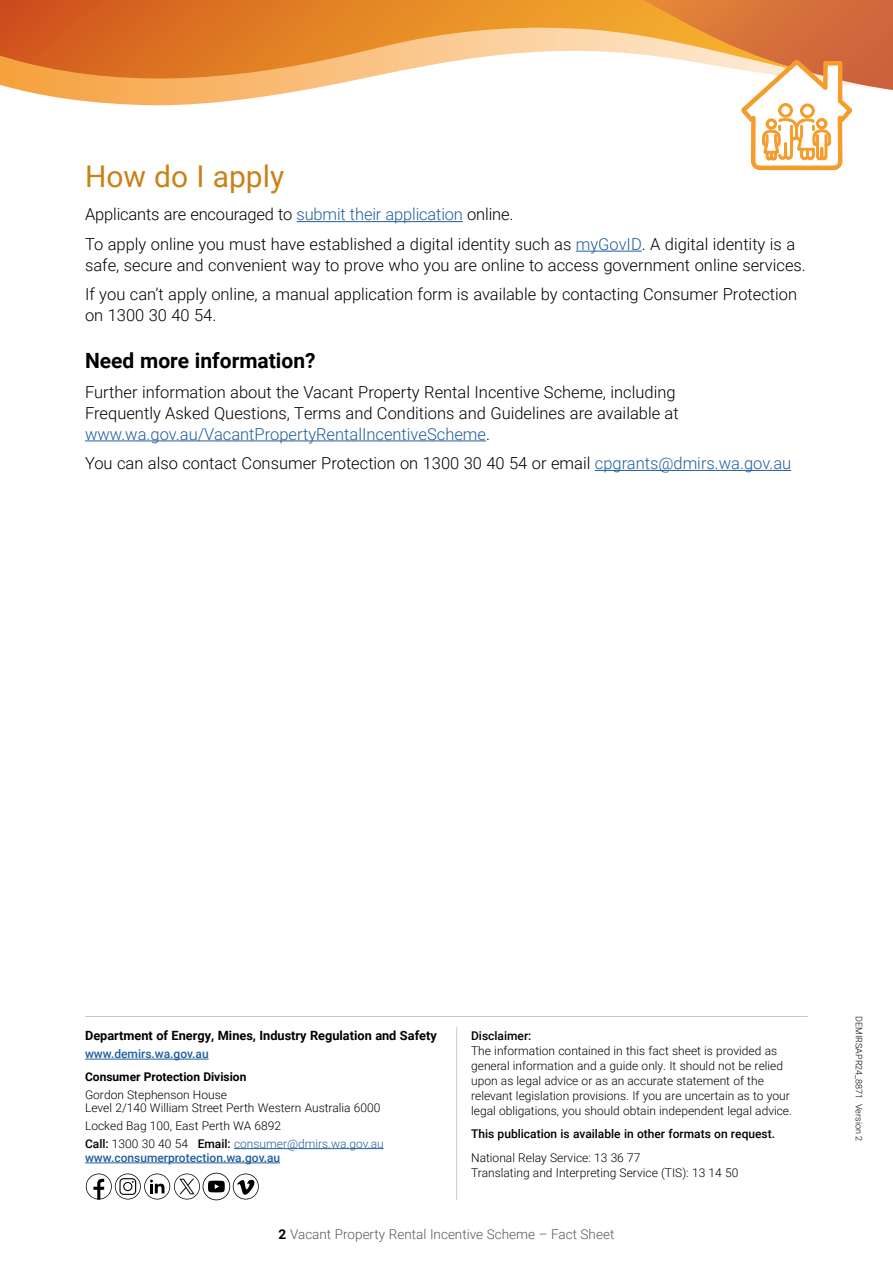
<style>
.page{position:relative;width:893px;height:1263px;background:#fff}
.page>*{position:absolute;margin:0;border:0;box-sizing:border-box;transform-origin:0 0}
.CP_H1_Property_Orange{font:30px "Roboto";color:#ca8217}
.CP_H2{font:700 21px "Roboto";color:#000}
.CP_body{font:300 16.5px/21px "Roboto";color:#000}
.t1{font:300 13.5px "Roboto";color:#58595b}
.contact_block_back_page{font:700 12.75px "Roboto";color:#000}
.contact_block_back_page-2{font:300 12px/15px "Roboto";color:#000}
.contact_block_back_page-3{font:500 12px "Roboto";color:#215e9e}
.contact_block_back_page-4{font:500 12px "Roboto";color:#000}
.contact_block_back_page-5{font:300 12px "Roboto";color:#215e9e}
.contact_block_back_page-6{font:700 12px "Roboto";color:#000}
.t2{font:300 9px "Roboto";color:#000}
.s1{color:#215e9e}
.s2{font-weight:500;color:#000}
.s3{color:#000}
.s4{font-weight:500}
.s5{font-weight:700;color:#000}
</style>
<div class="page">
<svg style="left:24px;top:91px;width:274px;height:14px"></svg>
<svg style="left:0;top:0;width:564px;height:91px;background:#e89752"></svg>
<hr style="left:297px;top:221px;width:166px;height:1px;background:#215e9e">
<hr style="left:576px;top:251px;width:66px;height:1px;background:#215e9e">
<hr style="left:85px;top:440px;width:401px;height:1px;background:#215e9e">
<hr style="left:595px;top:470px;width:196px;height:1px;background:#215e9e">
<svg style="left:564px;top:0;width:329px;height:171px"></svg>
<hr style="left:85px;top:1016px;width:723px;height:1px;background:#c7c8ca">
<hr style="left:85px;top:1059px;width:124px;height:1px;background:#215e9e">
<hr style="left:234px;top:1148px;width:150px;height:1px;background:#215e9e">
<hr style="left:85px;top:1162px;width:195px;height:1px;background:#215e9e">
<hr style="left:456px;top:1027px;width:1px;height:173px;background:#c7c8ca">
<svg style="left:86px;top:1173px;width:173px;height:27px"></svg>
<p class="CP_H1_Property_Orange" style="left:85px;top:155px;width:201px">How do I apply</p>
<p class="CP_body" style="left:85px;top:203px;width:430px">Applicants are encouraged to <span class="s1">submit their application</span> online.</p>
<p class="CP_body" style="left:85px;top:233px;width:722px">To apply online you must have established a digital identity such as <span class="s1">myGovID</span>. A digital identity is a safe, secure and convenient way to prove who you are online to access government online services.</p>
<p class="CP_body" style="left:85px;top:283px;width:714px">If you can’t apply online, a manual application form is available by contacting Consumer Protection on 1300 30 40 54.</p>
<h2 class="CP_H2" style="left:85px;top:346px;width:232px">Need more information?</h2>
<p class="CP_body" style="left:85px;top:381px;width:595px">Further information about the Vacant Property Rental Incentive Scheme, including<br>Frequently Asked Questions, Terms and Conditions and Guidelines are available at <span class="s1">www.wa.gov.au/VacantPropertyRentalIncentiveScheme</span>.</p>
<p class="CP_body" style="left:85px;top:452px;width:708px">You can also contact Consumer Protection on 1300 30 40 54 or email <span class="s1">cpgrants@dmirs.wa.gov.au</span></p>
<p class="contact_block_back_page" style="left:85px;top:1027px;width:353px">Department of Energy, Mines, Industry Regulation and Safety</p>
<p class="contact_block_back_page-3" style="left:85px;top:1045px;width:125px">www.demirs.wa.gov.au</p>
<p class="contact_block_back_page-6" style="left:85px;top:1068px;width:163px">Consumer Protection Division</p>
<p class="contact_block_back_page-2" style="left:85px;top:1087px;width:297px;line-height:13.5px">Gordon Stephenson House<br>Level 2/140 William Street Perth Western Australia 6000</p>
<p class="contact_block_back_page-2" style="left:85px;top:1118px;width:198px">Locked Bag 100, East Perth WA 6892</p>
<p class="contact_block_back_page-5" style="left:85px;top:1135px;width:300px"><span class="s2">Call:</span> <span class="s3">1300 30 40 54</span> <span class="s2">Email:</span> consumer@dmirs.wa.gov.au</p>
<p class="contact_block_back_page-3" style="left:85px;top:1149px;width:197px">www.consumerprotection.wa.gov.au</p>
<p class="contact_block_back_page-2" style="left:471px;top:1027px;width:322px"><span class="s4">Disclaimer:<br></span>The information contained in this fact sheet is provided as general information and a guide only. It should not be relied upon as legal advice or as an accurate statement of the relevant legislation provisions. If you are uncertain as to your legal obligations, you should obtain independent legal advice.</p>
<p class="contact_block_back_page-4" style="left:471px;top:1125px;width:305px">This publication is available in other formats on request.</p>
<p class="contact_block_back_page-2" style="left:471px;top:1149px;width:269px">National Relay Service: 13 36 77<br>Translating and Interpreting Service (TIS): 13 14 50</p>
<p class="t1" style="left:279px;top:1224px;width:337px"><span class="s5">2</span> Vacant Property Rental Incentive Scheme – Fact Sheet</p>
<p class="t2" style="left:865px;top:1016px;width:126px;rotate:90deg">DEMIRSAPR24_8871 Version 2</p>
</div>
